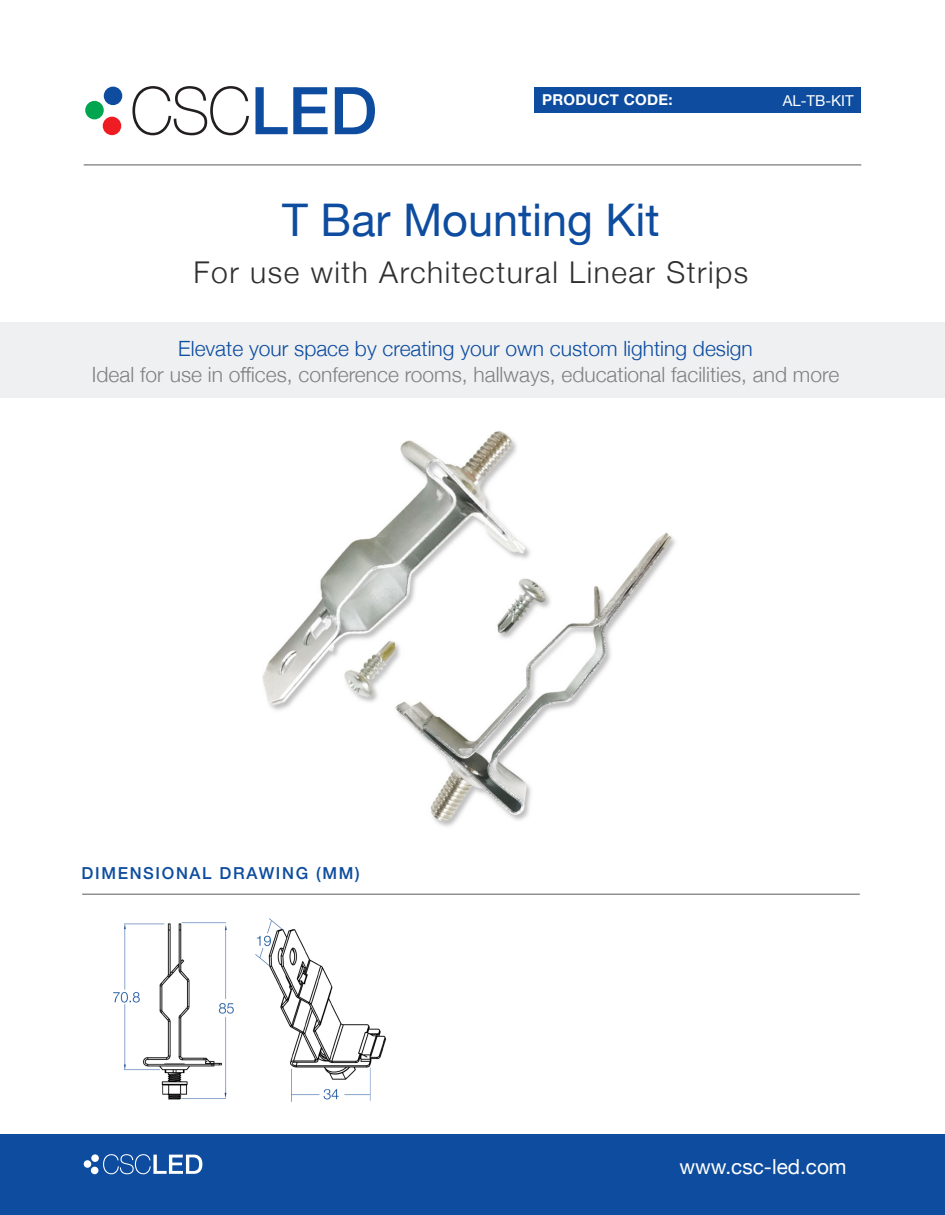
<style>
.page{position:relative;width:945px;height:1215px;background:#fff}
.page>*{position:absolute;margin:0;border:0;box-sizing:border-box;transform-origin:0 0}
.t1{font:45px "Helvetica Neue";color:#0d4c9f}
.t2{font:300 30px "Helvetica Neue";letter-spacing:.05em;color:#2e2f2e}
.t3{font:300 21px/25.5px "Helvetica Neue";color:#818183;text-align:center}
.t4{font:20.7px "Helvetica Neue";color:#fff}
.t5{font:500 16.5px "Helvetica Neue";letter-spacing:.1em;color:#0d4c9f}
.t6{font:700 15px "Helvetica Neue";letter-spacing:.02em;color:#fff}
.t7{font:15px "Helvetica Neue";color:#fff}
.s1{color:#0d4c9f}
</style>
<div class="page">
<img style="left:86px;top:893px;width:322px;height:209px">
<img style="left:262px;top:431px;width:414px;height:396px">
<div style="left:0;top:323px;width:944px;height:75px;background:#eff0f2"></div>
<div style="left:0;top:1134px;width:945px;height:81px;background:#0d4c9f"></div>
<svg style="left:103px;top:1154px;width:99px;height:20px"></svg>
<div style="left:84px;top:1160px;width:7px;height:8px;background:#fff;border-radius:50%"></div>
<div style="left:91px;top:1167px;width:7px;height:7px;background:#fff;border-radius:50%"></div>
<div style="left:91px;top:1154px;width:8px;height:8px;background:#fff;border-radius:50%"></div>
<svg style="left:132px;top:86px;width:117px;height:49px"></svg>
<svg style="left:256px;top:87px;width:72px;height:47px"></svg>
<svg style="left:335px;top:87px;width:40px;height:47px"></svg>
<div style="left:85px;top:101px;width:19px;height:18px;background:#00a54f;border-radius:50%"></div>
<div style="left:103px;top:117px;width:18px;height:18px;background:#ee1d23;border-radius:50%"></div>
<div style="left:104px;top:87px;width:18px;height:18px;background:#0d4c9f;border-radius:50%"></div>
<div style="left:535px;top:87px;width:326px;height:26px;background:#0d4c9f"></div>
<hr style="left:84px;top:164px;width:777px;height:2px;background:#818183">
<hr style="left:82px;top:894px;width:778px;height:1px;background:#818183">
<p class="t6" style="left:542px;top:88px;width:132px">PRODUCT CODE:</p>
<p class="t7" style="left:783px;top:90px;width:73px">AL-TB-KIT</p>
<p class="t1" style="left:282px;top:188px;width:379px">T Bar Mounting Kit</p>
<p class="t2" style="left:194px;top:248px;width:556px">For use with Architectural Linear Strips</p>
<p class="t3" style="left:92px;top:334px;width:749px"><span class="s1">Elevate your space by creating your own custom lighting design<br></span>Ideal for use in offices, conference rooms, hallways, educational facilities, and more</p>
<p class="t5" style="left:82px;top:860px;width:280px">DIMENSIONAL DRAWING (MM)</p>
<p class="t4" style="left:680px;top:1152px;width:169px">www.csc-led.com</p>
</div>
